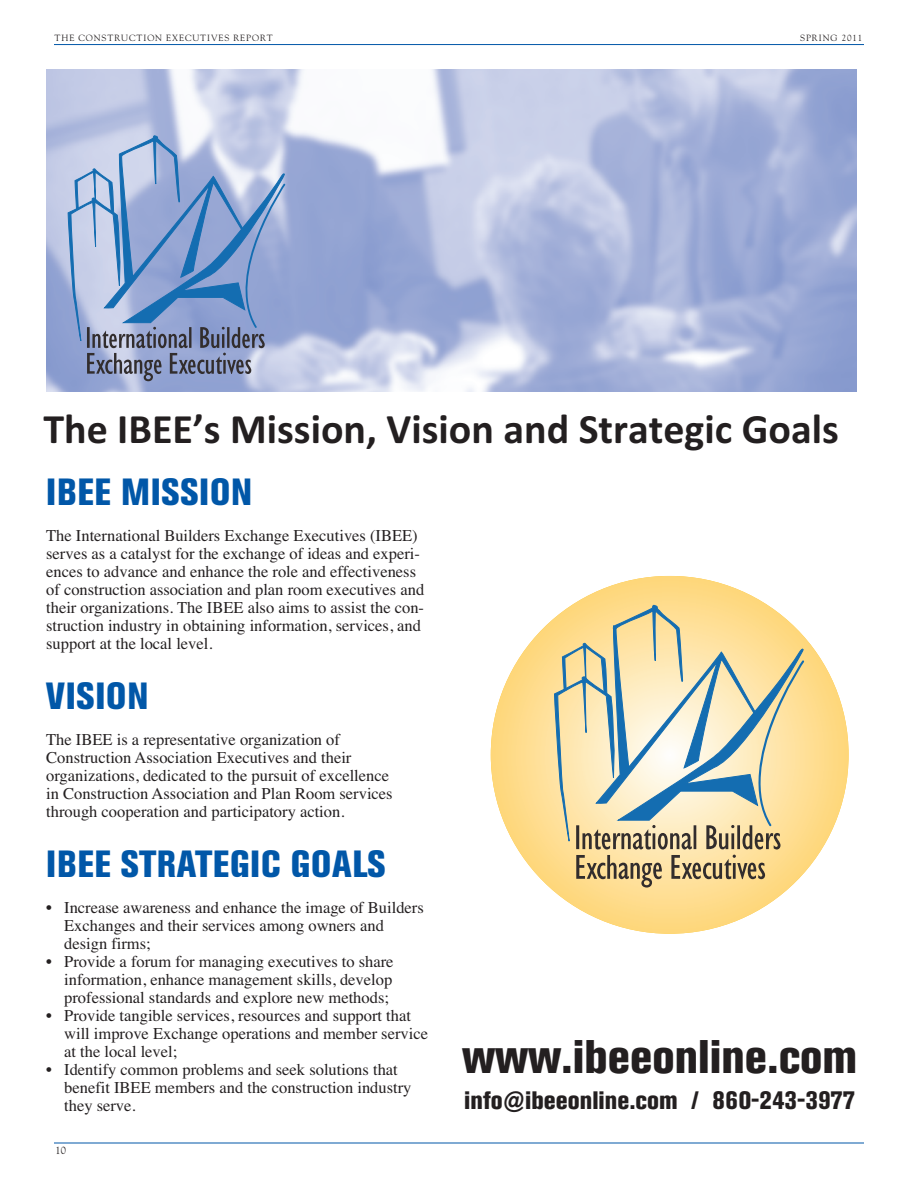
<style>
.page{position:relative;width:918px;height:1188px;background:#fff}
.page>*{position:absolute;margin:0;border:0;box-sizing:border-box;transform-origin:0 0}
.t1{font:800 condensed 46.65px "Akzidenz Grotesk BE";color:#231f20}
.t2{font:700 42px "Calibri";color:#231f20}
.t3{font:800 condensed 37.5px "Akzidenz Grotesk BE";letter-spacing:.02em;color:#0157a8}
.t4{font:800 condensed 25.05px "Akzidenz Grotesk BE";color:#231f20}
.t5{font:16.5px/18px "Times";color:#231f20}
.t6{font:10.5px "Goudy";color:#231f20}
.t7{font:9px "Goudy";letter-spacing:.1em;color:#231f20}
</style>
<div class="page">
<hr style="left:54px;top:44px;width:810px;height:1px;background:#0157a8">
<hr style="left:54px;top:1143px;width:810px;height:1px;background:#0157a8">
<svg style="left:491px;top:576px;width:358px;height:358px;background:#feda86"></svg>
<svg style="left:554px;top:605px;width:250px;height:283px;background:#d7cea8"></svg>
<svg style="left:68px;top:135px;width:217px;height:246px;background:#92a7ce"></svg>
<p class="t7" style="left:55px;top:34px;width:220px">THE CONSTRUCTION EXECUTIVES REPORT</p>
<p class="t7" style="left:800px;top:34px;width:64px">SPRING 2011</p>
<h2 class="t2" style="left:43px;top:414px;width:797px">The IBEE’s Mission, Vision and Strategic Goals</h2>
<h3 class="t3" style="left:46px;top:479px;width:208px">IBEE MISSION</h3>
<p class="t5" style="left:46px;top:528px;width:380px">The International Builders Exchange Executives (IBEE) serves as a catalyst for the exchange of ideas and experi&shy;ences to advance and enhance the role and effectiveness of construction association and plan room executives and their organizations. The IBEE also aims to assist the con&shy;struction industry in obtaining information, services, and support at the local level.</p>
<h3 class="t3" style="left:46px;top:683px;width:104px">VISION</h3>
<p class="t5" style="left:46px;top:732px;width:348px">The IBEE is a representative organization of Construction Association Executives and their organizations, dedicated to the pursuit of excellence in Construction Association and Plan Room services through cooperation and participatory action.</p>
<h3 class="t3" style="left:46px;top:851px;width:341px">IBEE STRATEGIC GOALS</h3>
<p class="t5" style="left:64px;top:900px;width:361px;text-indent:-18px">• Increase awareness and enhance the image of Builders<br>Exchanges and their services among owners and design firms;</p>
<p class="t5" style="left:64px;top:954px;width:331px;text-align:justify;text-indent:-18px">• Provide a forum for managing executives to share information, enhance management skills, develop professional standards and explore new methods;</p>
<p class="t5" style="left:64px;top:1008px;width:365px;text-indent:-18px">• Provide tangible services, resources and support that will improve Exchange operations and member service at the local level;</p>
<p class="t5" style="left:64px;top:1062px;width:349px;text-indent:-18px">• Identify common problems and seek solutions that benefit IBEE members and the construction industry they serve.</p>
<p class="t6" style="left:56px;top:1146px;width:12px">10</p>
<h1 class="t1" style="left:462px;top:1040px;width:397px">www.ibeeonline.com</h1>
<h3 class="t4" style="left:464px;top:1091px;width:393px">info@ibeeonline.com / 860-243-3977</h3>
</div>
